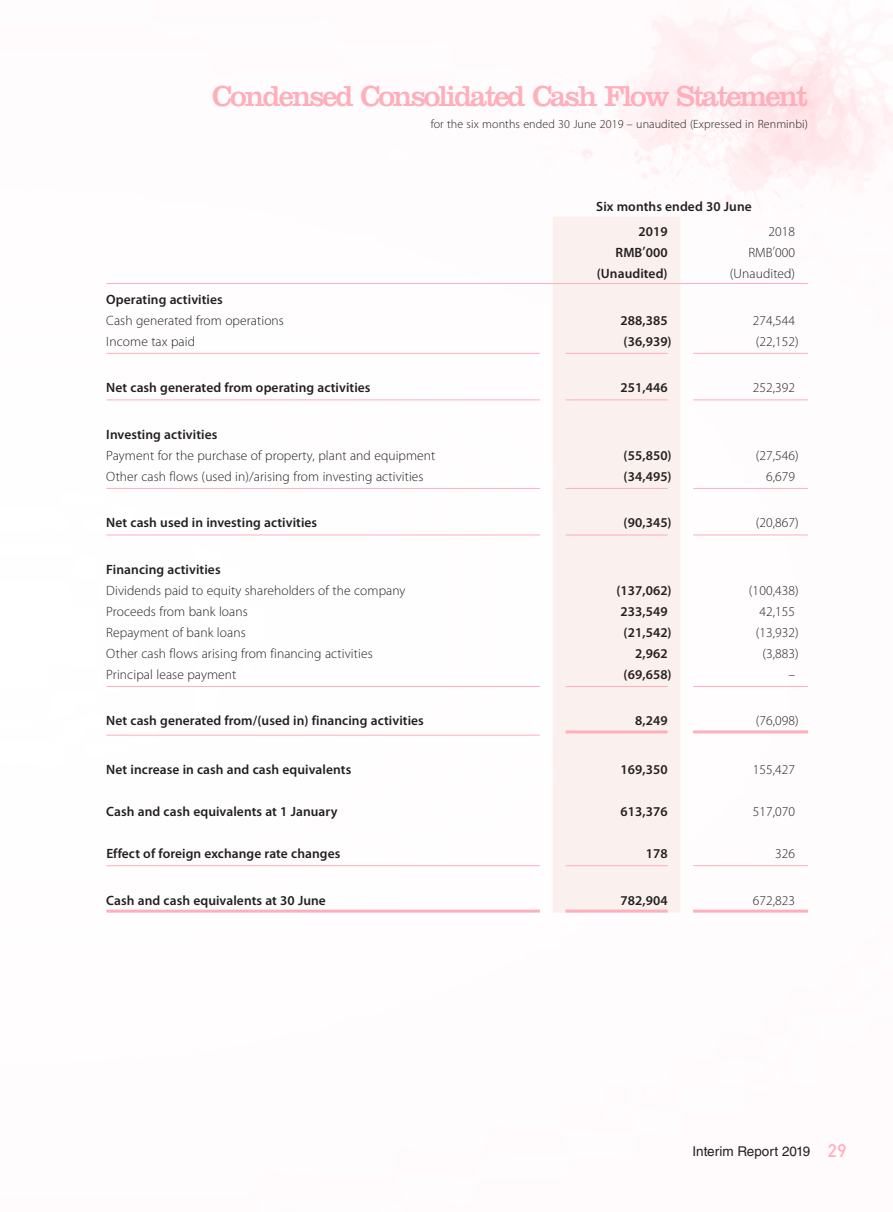
<style>
.page{position:relative;width:893px;height:1212px;background:#fff}
.page>*{position:absolute;margin:0;border:0;box-sizing:border-box;transform-origin:0 0}
.t1{font:30px "Clarendon LT Std";letter-spacing:-.07em;color:#ffafbb}
.t2{font:600 13.5px/25.2px "Myriad Pro";letter-spacing:.005em;color:#231f20}
.t3{font:300 13.5px "Myriad Pro";letter-spacing:.005em;color:#231f20}
.t4{font:13.5px "Helvetica LT Std";color:#231f20}
.t5{font:300 12px "Myriad Pro";letter-spacing:.01em;color:#231f20}
.s1{font-family:"DIN";font-weight:500;font-size:18px;color:#ffafbb}
</style>
<div class="page">
<div style="left:553px;top:217px;width:127px;height:695px;background:#faf0ed"></div>
<hr style="left:106px;top:283px;width:447px;height:1px;background:#ffafbb">
<hr style="left:553px;top:283px;width:127px;height:1px;background:#ffafbb">
<hr style="left:680px;top:283px;width:128px;height:1px;background:#ffafbb">
<hr style="left:106px;top:353px;width:434px;height:1px;background:#ffafbb">
<hr style="left:566px;top:353px;width:102px;height:1px;background:#ffafbb">
<hr style="left:693px;top:353px;width:115px;height:1px;background:#ffafbb">
<hr style="left:106px;top:399px;width:434px;height:1px;background:#ffafbb">
<hr style="left:566px;top:399px;width:102px;height:1px;background:#ffafbb">
<hr style="left:693px;top:399px;width:115px;height:1px;background:#ffafbb">
<hr style="left:106px;top:488px;width:434px;height:1px;background:#ffafbb">
<hr style="left:566px;top:488px;width:102px;height:1px;background:#ffafbb">
<hr style="left:693px;top:488px;width:115px;height:1px;background:#ffafbb">
<hr style="left:106px;top:535px;width:434px;height:1px;background:#ffafbb">
<hr style="left:566px;top:535px;width:102px;height:1px;background:#ffafbb">
<hr style="left:693px;top:535px;width:115px;height:1px;background:#ffafbb">
<hr style="left:106px;top:686px;width:434px;height:1px;background:#ffafbb">
<hr style="left:566px;top:686px;width:102px;height:1px;background:#ffafbb">
<hr style="left:693px;top:686px;width:115px;height:1px;background:#ffafbb">
<hr style="left:106px;top:735px;width:434px;height:1px;background:#ffafbb">
<hr style="left:566px;top:730px;width:102px;height:3px;background:#ffafbb">
<hr style="left:693px;top:730px;width:115px;height:3px;background:#ffafbb">
<hr style="left:106px;top:865px;width:434px;height:1px;background:#ffafbb">
<hr style="left:566px;top:865px;width:102px;height:1px;background:#ffafbb">
<hr style="left:693px;top:865px;width:115px;height:1px;background:#ffafbb">
<hr style="left:106px;top:909px;width:434px;height:3px;background:#ffafbb">
<hr style="left:566px;top:909px;width:102px;height:3px;background:#ffafbb">
<hr style="left:693px;top:909px;width:115px;height:3px;background:#ffafbb">
<h1 class="t1" style="left:212px;top:78px;width:597px">Condensed Consolidated Cash Flow Statement</h1>
<p class="t5" style="left:431px;top:117px;width:379px">for the six months ended 30 June 2019 – unaudited (Expressed in Renminbi)</p>
<p class="t2" style="left:638px;top:193px;width:115px;text-indent:-42px">Six months ended 30 June<br>2019</p>
<p class="t3" style="left:768px;top:223px;width:28px">2018</p>
<p class="t2" style="left:616px;top:239px;width:53px">RMB’000</p>
<p class="t3" style="left:748px;top:244px;width:48px">RMB’000</p>
<p class="t2" style="left:597px;top:260px;width:72px">(Unaudited)</p>
<p class="t3" style="left:730px;top:265px;width:67px">(Unaudited)</p>
<p class="t2" style="left:106px;top:286px;width:118px">Operating activities</p>
<p class="t3" style="left:106px;top:312px;width:179px">Cash generated from operations</p>
<p class="t2" style="left:621px;top:307px;width:49px">288,385</p>
<p class="t3" style="left:753px;top:312px;width:44px">274,544</p>
<p class="t3" style="left:106px;top:333px;width:90px">Income tax paid</p>
<p class="t2" style="left:624px;top:328px;width:50px">(36,939)</p>
<p class="t3" style="left:756px;top:333px;width:45px">(22,152)</p>
<p class="t2" style="left:106px;top:375px;width:266px">Net cash generated from operating activities</p>
<p class="t2" style="left:621px;top:375px;width:49px">251,446</p>
<p class="t3" style="left:753px;top:379px;width:44px">252,392</p>
<p class="t2" style="left:106px;top:421px;width:113px">Investing activities</p>
<p class="t3" style="left:106px;top:447px;width:331px">Payment for the purchase of property, plant and equipment</p>
<p class="t2" style="left:624px;top:442px;width:50px">(55,850)</p>
<p class="t3" style="left:756px;top:447px;width:45px">(27,546)</p>
<p class="t3" style="left:106px;top:468px;width:319px">Other cash flows (used in)/arising from investing activities</p>
<p class="t2" style="left:624px;top:463px;width:50px">(34,495)</p>
<p class="t3" style="left:766px;top:468px;width:31px">6,679</p>
<p class="t2" style="left:106px;top:510px;width:212px">Net cash used in investing activities</p>
<p class="t2" style="left:624px;top:510px;width:50px">(90,345)</p>
<p class="t3" style="left:756px;top:515px;width:45px">(20,867)</p>
<p class="t2" style="left:106px;top:556px;width:116px">Financing activities</p>
<p class="t3" style="left:106px;top:582px;width:301px">Dividends paid to equity shareholders of the company</p>
<p class="t2" style="left:616px;top:577px;width:57px">(137,062)</p>
<p class="t3" style="left:749px;top:582px;width:51px">(100,438)</p>
<p class="t3" style="left:106px;top:603px;width:143px">Proceeds from bank loans</p>
<p class="t2" style="left:621px;top:598px;width:49px">233,549</p>
<p class="t3" style="left:759px;top:603px;width:37px">42,155</p>
<p class="t3" style="left:106px;top:624px;width:141px">Repayment of bank loans</p>
<p class="t2" style="left:624px;top:619px;width:50px">(21,542)</p>
<p class="t3" style="left:756px;top:624px;width:45px">(13,932)</p>
<p class="t3" style="left:106px;top:645px;width:268px">Other cash flows arising from financing activities</p>
<p class="t2" style="left:635px;top:640px;width:34px">2,962</p>
<p class="t3" style="left:762px;top:645px;width:38px">(3,883)</p>
<p class="t3" style="left:106px;top:666px;width:132px">Principal lease payment</p>
<p class="t2" style="left:624px;top:661px;width:50px">(69,658)</p>
<p class="t3" style="left:788px;top:666px;width:8px">–</p>
<p class="t2" style="left:106px;top:708px;width:319px">Net cash generated from/(used in) financing activities</p>
<p class="t2" style="left:635px;top:708px;width:34px">8,249</p>
<p class="t3" style="left:756px;top:713px;width:45px">(76,098)</p>
<p class="t2" style="left:106px;top:756px;width:246px">Net increase in cash and cash equivalents</p>
<p class="t2" style="left:621px;top:756px;width:49px">169,350</p>
<p class="t3" style="left:753px;top:761px;width:44px">155,427</p>
<p class="t2" style="left:106px;top:798px;width:233px">Cash and cash equivalents at 1 January</p>
<p class="t2" style="left:621px;top:798px;width:49px">613,376</p>
<p class="t3" style="left:753px;top:803px;width:44px">517,070</p>
<p class="t2" style="left:106px;top:840px;width:236px">Effect of foreign exchange rate changes</p>
<p class="t2" style="left:646px;top:840px;width:23px">178</p>
<p class="t3" style="left:775px;top:845px;width:21px">326</p>
<p class="t2" style="left:106px;top:887px;width:221px">Cash and cash equivalents at 30 June</p>
<p class="t2" style="left:621px;top:887px;width:49px">782,904</p>
<p class="t3" style="left:753px;top:892px;width:44px">672,823</p>
<p class="t4" style="left:692px;top:1144px;width:156px">Interim Report 2019 <span class="s1">29</span></p>
</div>
